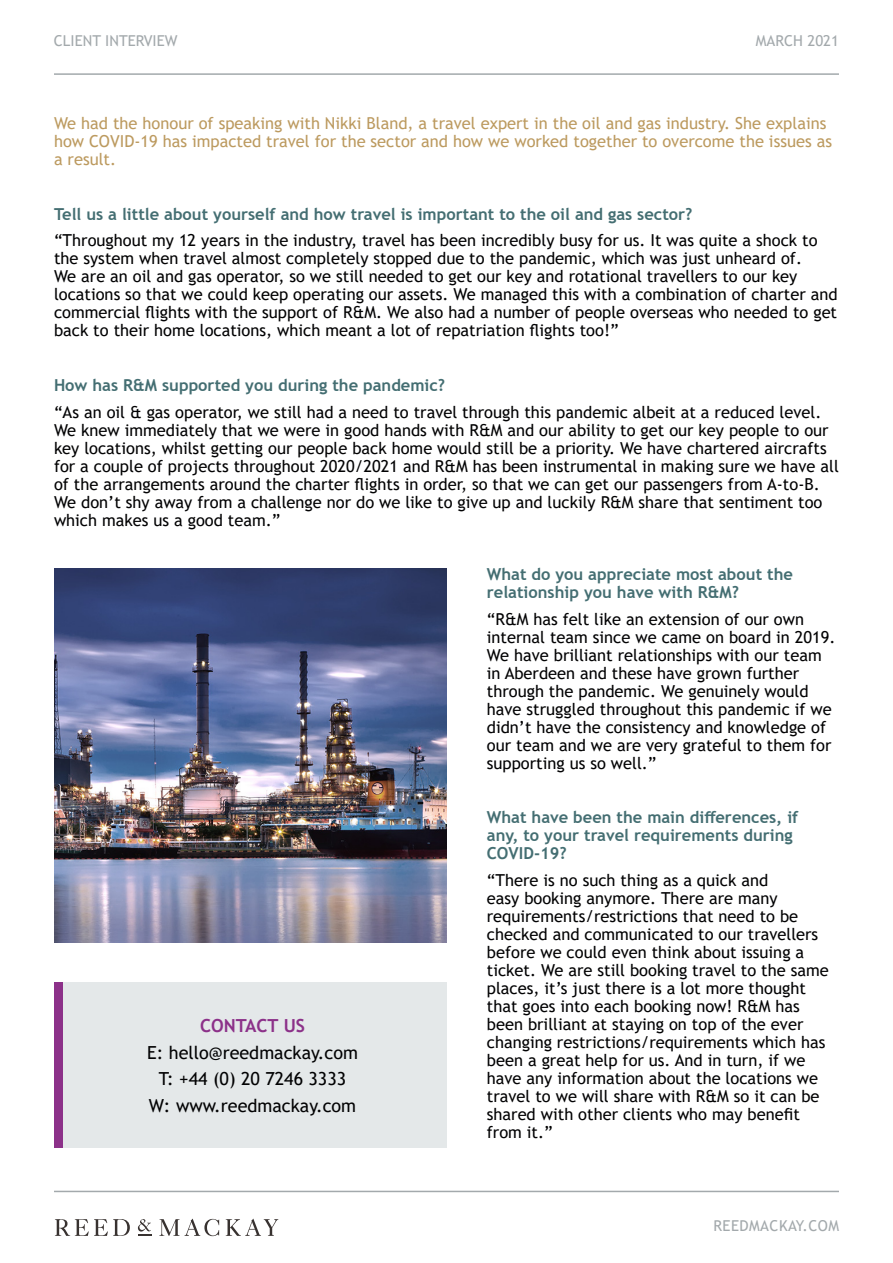
<style>
.page{position:relative;width:893px;height:1263px;background:#fff}
.page>*{position:absolute;margin:0;border:0;box-sizing:border-box;transform-origin:0 0}
.t1{font:18px/26.5px "Trebuchet MS";color:#020203;text-align:center}
.t2{font:700 18px "Trebuchet MS";color:#8c3189}
.t3{font:16.5px/18px "Trebuchet MS";color:#020203}
.t4{font:700 16.5px/18px "Trebuchet MS";color:#446e72}
.t5{font:16.5px/18px "Trebuchet MS";color:#bc9a5f}
.t6{font:15px "Trebuchet MS";color:#a3a9ac}
.t7{font:15px "Trebuchet MS";letter-spacing:.03em;color:#a3a9ac}
</style>
<div class="page">
<hr style="left:54px;top:73px;width:785px;height:2px;background:#a3a9ac">
<hr style="left:54px;top:1191px;width:785px;height:1px;background:#a3a9ac">
<svg style="left:55px;top:1219px;width:75px;height:17px"></svg>
<svg style="left:159px;top:1219px;width:60px;height:17px"></svg>
<svg style="left:226px;top:1219px;width:52px;height:17px"></svg>
<svg style="left:138px;top:1219px;width:13px;height:17px"></svg>
<img style="left:54px;top:568px;width:392px;height:374px">
<div style="left:54px;top:983px;width:392px;height:165px;background:#e4e8e9"></div>
<div style="left:54px;top:983px;width:9px;height:165px;background:#8c3189"></div>
<p class="t6" style="left:54px;top:32px;width:125px">CLIENT INTERVIEW</p>
<p class="t6" style="left:756px;top:32px;width:84px">MARCH 2021</p>
<p class="t5" style="left:54px;top:114px;width:779px">We had the honour of speaking with Nikki Bland, a travel expert in the oil and gas industry. She explains how COVID-19 has impacted travel for the sector and how we worked together to overcome the issues as a result.</p>
<p class="t4" style="left:54px;top:205px;width:640px">Tell us a little about yourself and how travel is important to the oil and gas sector?</p>
<p class="t3" style="left:54px;top:231px;width:785px">“Throughout my 12 years in the industry, travel has been incredibly busy for us. It was quite a shock to the system when travel almost completely stopped due to the pandemic, which was just unheard of.<br>We are an oil and gas operator, so we still needed to get our key and rotational travellers to our key locations so that we could keep operating our assets. We managed this with a combination of charter and commercial flights with the support of R&amp;M. We also had a number of people overseas who needed to get back to their home locations, which meant a lot of repatriation flights too!”</p>
<p class="t4" style="left:54px;top:376px;width:393px">How has R&amp;M supported you during the pandemic?</p>
<p class="t3" style="left:54px;top:403px;width:786px">“As an oil &amp; gas operator, we still had a need to travel through this pandemic albeit at a reduced level.<br>We knew immediately that we were in good hands with R&amp;M and our ability to get our key people to our key locations, whilst getting our people back home would still be a priority. We have chartered aircrafts for a couple of projects throughout 2020/2021 and R&amp;M has been instrumental in making sure we have all of the arrangements around the charter flights in order, so that we can get our passengers from A-to-B.<br>We don’t shy away from a challenge nor do we like to give up and luckily R&amp;M share that sentiment too which makes us a good team.”</p>
<p class="t2" style="left:200px;top:1015px;width:106px">CONTACT US</p>
<p class="t1" style="left:147px;top:1039px;width:212px">E: hello@reedmackay.com<br>T: +44 (0) 20 7246 3333<br>W: www.reedmackay.com</p>
<p class="t4" style="left:487px;top:565px;width:308px">What do you appreciate most about the relationship you have with R&amp;M?</p>
<p class="t3" style="left:487px;top:610px;width:350px">“R&amp;M has felt like an extension of our own internal team since we came on board in 2019.<br>We have brilliant relationships with our team in Aberdeen and these have grown further through the pandemic. We genuinely would have struggled throughout this pandemic if we didn’t have the consistency and knowledge of our team and we are very grateful to them for supporting us so well.”</p>
<p class="t4" style="left:487px;top:808px;width:313px">What have been the main differences, if any, to your travel requirements during<br>COVID-19?</p>
<p class="t3" style="left:487px;top:871px;width:343px">“There is no such thing as a quick and<br>easy booking anymore. There are many requirements/restrictions that need to be checked and communicated to our travellers before we could even think about issuing a ticket. We are still booking travel to the same places, it’s just there is a lot more thought that goes into each booking now! R&amp;M has been brilliant at staying on top of the ever changing restrictions/requirements which has been a great help for us. And in turn, if we have any information about the locations we travel to we will share with R&amp;M so it can be shared with other clients who may benefit from it.”</p>
<p class="t7" style="left:713px;top:1216px;width:127px">REEDMACKAY.COM</p>
</div>
